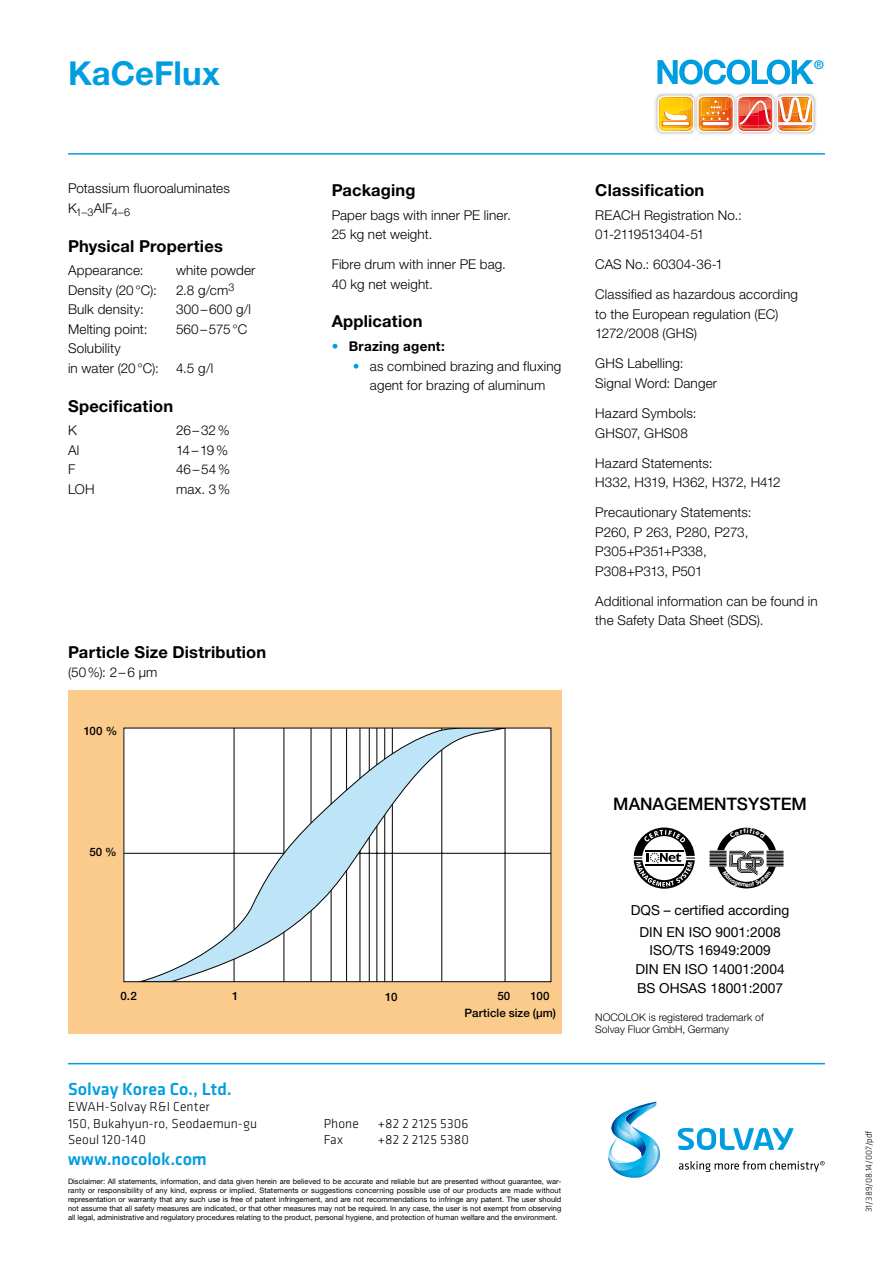
<style>
.page{position:relative;width:893px;height:1263px;background:#fff}
.page>*{position:absolute;margin:0;border:0;box-sizing:border-box;transform-origin:0 0}
.t1{font:700 33px "Helvetica Neue";color:#009ee0}
.t2{font:500 18px "Klavika";color:#009ee0}
.t3{font:500 17.25px "Helvetica Neue";color:#000}
.t4{font:700 16.5px "Helvetica Neue";letter-spacing:.01em;color:#000}
.t5{font:13.8px/18.8px "Helvetica Neue";color:#000;text-align:center}
.t6{font:300 13.5px/19.5px "Helvetica Neue";letter-spacing:.01em;color:#000}
.t7{font:300 13.5px/16.5px "Klavika";letter-spacing:.015em;color:#000}
.t8{font:700 13.5px "Helvetica Neue";letter-spacing:.02em;color:#000}
.t9{font:700 12px "Helvetica Neue";color:#009ee0}
.t10{font:500 11.55px/17.1px "Helvetica Neue";letter-spacing:.005em;color:#000}
.t11{font:300 10.8px "Helvetica Neue";color:#000}
.t12{font:300 10.5px/12px "Helvetica Neue";color:#000}
.t13{font:300 9px "Klavika";color:#000}
.t14{font:7.5px/9px "Helvetica Neue";color:#000;text-align:justify}
.s1{color:#009ee0}
</style>
<div class="page">
<hr style="left:68px;top:153px;width:757px;height:2px;background:#009ee0">
<img style="left:655px;top:93px;width:38px;height:41px">
<svg style="left:657px;top:60px;width:157px;height:25px"></svg>
<img style="left:698px;top:93px;width:35px;height:41px">
<img style="left:737px;top:93px;width:35px;height:41px">
<img style="left:777px;top:93px;width:39px;height:41px">
<img style="left:658px;top:96px;width:155px;height:36px">
<svg style="left:678px;top:1128px;width:116px;height:22px"></svg>
<svg style="left:608px;top:1102px;width:53px;height:76px"></svg>
<svg style="left:679px;top:1161px;width:145px;height:11px"></svg>
<hr style="left:68px;top:1063px;width:757px;height:1px;background:#009ee0">
<svg style="left:634px;top:827px;width:61px;height:62px"></svg>
<div style="left:68px;top:690px;width:493px;height:343px;background:#fbcb8c"></div>
<div style="left:124px;top:728px;width:427px;height:254px;background:#fff"></div>
<hr style="left:124px;top:853px;width:427px;height:1px;background:#000">
<svg style="left:135px;top:730px;width:371px;height:250px"></svg>
<div style="left:124px;top:728px;width:427px;height:254px;border:1px solid #000"></div>
<svg style="left:710px;top:828px;width:73px;height:60px"></svg>
<h1 class="t1" style="left:68px;top:53px;width:153px">KaCeFlux</h1>
<p class="t9" style="left:814px;top:57px;width:11px">®</p>
<p class="t6" style="left:68px;top:179px;width:163px">Potassium fluoroaluminates</p>
<p class="t11" style="left:68px;top:206px;width:64px"><sup>K</sup>1–3<sup>AlF</sup>4–6</p>
<p class="t4" style="left:68px;top:235px;width:156px">Physical Properties</p>
<p class="t6" style="left:68px;top:260px;width:77px">Appearance:</p>
<p class="t6" style="left:176px;top:260px;width:81px">white powder</p>
<p class="t6" style="left:68px;top:280px;width:90px">Density (20°C):</p>
<p class="t6" style="left:176px;top:280px;width:60px">2.8 g/cm<sup>3</sup></p>
<p class="t6" style="left:68px;top:299px;width:77px">Bulk density:</p>
<p class="t6" style="left:176px;top:299px;width:76px">300–600 g/l</p>
<p class="t6" style="left:68px;top:319px;width:81px">Melting point:</p>
<p class="t6" style="left:176px;top:319px;width:73px">560–575°C</p>
<p class="t6" style="left:68px;top:338px;width:92px">Solubility<br>in water (20°C):</p>
<p class="t6" style="left:176px;top:358px;width:39px">4.5 g/l</p>
<p class="t4" style="left:68px;top:395px;width:107px">Specification</p>
<p class="t6" style="left:68px;top:420px;width:10px">K</p>
<p class="t6" style="left:176px;top:420px;width:55px">26–32%</p>
<p class="t6" style="left:68px;top:440px;width:13px">Al</p>
<p class="t6" style="left:176px;top:440px;width:54px">14–19%</p>
<p class="t6" style="left:68px;top:459px;width:9px">F</p>
<p class="t6" style="left:176px;top:459px;width:55px">46–54%</p>
<p class="t6" style="left:68px;top:479px;width:28px">LOH</p>
<p class="t6" style="left:176px;top:479px;width:56px">max. 3%</p>
<p class="t4" style="left:68px;top:642px;width:200px">Particle Size Distribution</p>
<p class="t6" style="left:68px;top:662px;width:91px">(50%): 2–6 μm</p>
<p class="t10" style="left:84px;top:722px;width:35px">100 %</p>
<p class="t10" style="left:89px;top:843px;width:29px">50 %</p>
<p class="t4" style="left:332px;top:180px;width:85px">Packaging</p>
<p class="t6" style="left:332px;top:205px;width:181px">Paper bags with inner PE liner.<br>25 kg net weight.</p>
<p class="t6" style="left:332px;top:254px;width:176px">Fibre drum with inner PE bag.<br>40 kg net weight.</p>
<p class="t4" style="left:332px;top:311px;width:92px">Application</p>
<p class="t8" style="left:332px;top:338px;width:115px"><span class="s1">•</span> Brazing agent:</p>
<p class="t6" style="left:353px;top:356px;width:210px;text-align:center"><span class="s1">•</span> as combined brazing and fluxing agent for brazing of aluminum</p>
<p class="t10" style="left:120px;top:987px;width:18px">0.2</p>
<p class="t10" style="left:530px;top:987px;width:20px">100</p>
<p class="t10" style="left:232px;top:987px;width:8px">1</p>
<p class="t10" style="left:385px;top:988px;width:14px">10</p>
<p class="t10" style="left:464px;top:987px;width:93px;text-indent:33px">50<br>Particle size (µm)</p>
<h2 class="t2" style="left:68px;top:1077px;width:165px">Solvay Korea Co., Ltd.</h2>
<p class="t7" style="left:68px;top:1098px;width:191px">EWAH-Solvay R&amp;I Center<br>150, Bukahyun-ro, Seodaemun-gu<br>Seoul 120-140</p>
<p class="t7" style="left:324px;top:1115px;width:37px">Phone</p>
<p class="t7" style="left:378px;top:1115px;width:92px">+82 2 2125 5306</p>
<p class="t7" style="left:324px;top:1131px;width:21px">Fax</p>
<p class="t7" style="left:378px;top:1131px;width:93px">+82 2 2125 5380</p>
<h2 class="t2" style="left:68px;top:1146px;width:140px">www.nocolok.com</h2>
<p class="t14" style="left:68px;top:1177px;width:495px">Disclaimer: All statements, information, and data given herein are believed to be accurate and reliable but are presented without guarantee, war&shy;ranty or responsibility of any kind, express or implied. Statements or suggestions concerning possible use of our products are made without representation or warranty that any such use is free of patent infringement, and are not recommendations to infringe any patent. The user should not assume that all safety measures are indicated, or that other measures may not be required. In any case, the user is not exempt from observing all legal, administrative and regulatory procedures relating to the product, personal hygiene, and protection of human welfare and the environment.</p>
<p class="t4" style="left:595px;top:180px;width:111px">Classification</p>
<p class="t6" style="left:595px;top:205px;width:148px">REACH Registration No.:<br>01-2119513404-51</p>
<p class="t6" style="left:595px;top:254px;width:129px">CAS No.: 60304-36-1</p>
<p class="t6" style="left:595px;top:284px;width:204px">Classified as hazardous according to the European regulation (EC)<br>1272/2008 (GHS)</p>
<p class="t6" style="left:595px;top:354px;width:123px">GHS Labelling:<br>Signal Word: Danger</p>
<p class="t6" style="left:595px;top:403px;width:103px">Hazard Symbols:<br>GHS07, GHS08</p>
<p class="t6" style="left:595px;top:453px;width:187px">Hazard Statements:<br>H332, H319, H362, H372, H412</p>
<p class="t6" style="left:595px;top:502px;width:158px">Precautionary Statements:<br>P260, P 263, P280, P273,<br>P305+P351+P338,<br>P308+P313, P501</p>
<p class="t6" style="left:595px;top:591px;width:224px">Additional information can be found in the Safety Data Sheet (SDS).</p>
<p class="t3" style="left:613px;top:794px;width:195px">MANAGEMENTSYSTEM</p>
<p class="t5" style="left:631px;top:899px;width:160px;line-height:21.5px">DQS – certified according<br>DIN EN ISO 9001:2008</p>
<p class="t5" style="left:636px;top:941px;width:151px">ISO/TS 16949:2009<br>DIN EN ISO 14001:2004<br>BS OHSAS 18001:2007</p>
<p class="t12" style="left:595px;top:1011px;width:170px">NOCOLOK is registered trademark of<br>Solvay Fluor GmbH, Germany</p>
<p class="t13" style="left:863px;top:1212px;width:83px;rotate:-90deg">31/389/08.14/007/pdf</p>
</div>
